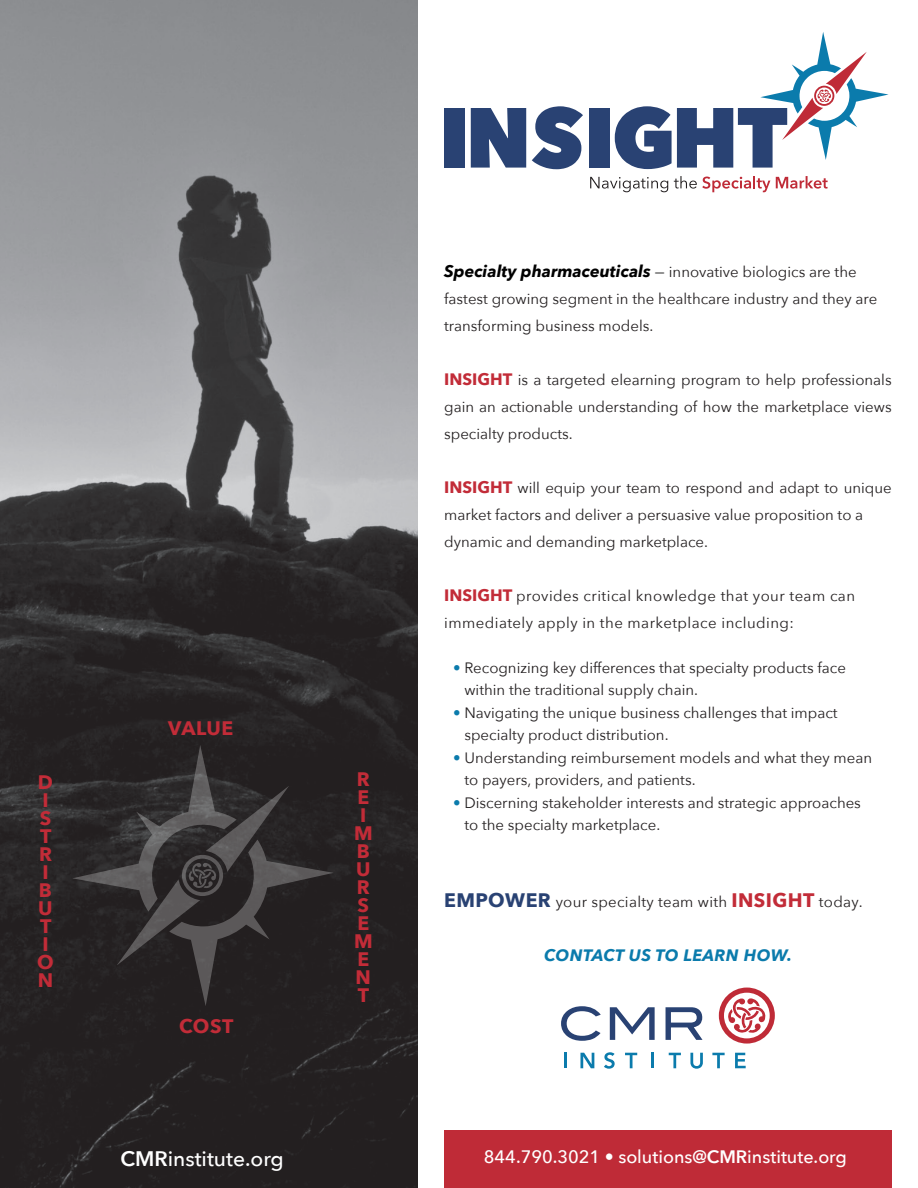
<style>
.page{position:relative;width:918px;height:1188px;background:#fff}
.page>*{position:absolute;margin:0;border:0;box-sizing:border-box;transform-origin:0 0}
.t1{font:500 21px "Avenir Next";color:#fff}
.t2{font:700 19.5px "Avenir Next";letter-spacing:.02em;color:#c22c38}
.t3{font:500 18px "Avenir Next";color:#fff}
.t4{font:italic 700 16.5px "Avenir Next";letter-spacing:.025em;color:#0b7bac}
.t5{font:15px/27px "Avenir Next";color:#231f20}
.t6{font:15px/27px "Avenir Next";letter-spacing:.03em;color:#231f20}
.t7{font:15px "Avenir Next";letter-spacing:.02em;color:#231f20}
.s1{font-weight:600}
.s2{font-weight:700;font-style:italic;font-size:16.5px;color:#000}
.s3{font-size:16.5px;color:#000}
.s4{font-weight:700;font-size:16.5px;color:#c22c38}
.s5{color:#0b7bac}
.s6{font-weight:700;font-size:19.5px;color:#294273}
.s7{font-weight:700;font-size:19.5px;color:#c22c38}
</style>
<div class="page">
<div style="left:444px;top:1131px;width:448px;height:57px;background:#bf2b37"></div>
<hr style="left:564px;top:1053px;width:3px;height:15px;background:#0b7bac">
<svg style="left:580px;top:1053px;width:14px;height:15px"></svg>
<svg style="left:604px;top:1052px;width:11px;height:17px"></svg>
<svg style="left:625px;top:1053px;width:12px;height:15px"></svg>
<svg style="left:652px;top:1053px;width:2px;height:15px"></svg>
<svg style="left:669px;top:1053px;width:12px;height:15px"></svg>
<svg style="left:690px;top:1053px;width:13px;height:16px"></svg>
<svg style="left:712px;top:1053px;width:13px;height:15px"></svg>
<svg style="left:735px;top:1053px;width:11px;height:15px"></svg>
<svg style="left:561px;top:1006px;width:40px;height:35px"></svg>
<svg style="left:610px;top:1007px;width:45px;height:33px"></svg>
<svg style="left:666px;top:1007px;width:37px;height:33px"></svg>
<svg style="left:719px;top:988px;width:56px;height:56px"></svg>
<div style="left:444px;top:108px;width:20px;height:60px;background:#294273"></div>
<svg style="left:471px;top:108px;width:55px;height:60px;background:#495f88"></svg>
<svg style="left:532px;top:106px;width:51px;height:63px"></svg>
<div style="left:589px;top:108px;width:20px;height:60px;background:#294273"></div>
<svg style="left:615px;top:32px;width:274px;height:137px"></svg>
<svg style="left:590px;top:177px;width:78px;height:15px"></svg>
<svg style="left:674px;top:176px;width:96px;height:16px"></svg>
<svg style="left:776px;top:176px;width:52px;height:13px"></svg>
<img style="left:0;top:0;width:418px;height:1188px">
<svg style="left:72px;top:745px;width:262px;height:261px;background:#302c2d"></svg>
<p class="t2" style="left:38px;top:765px;width:17px">D</p>
<p class="t2" style="left:42px;top:783px;width:8px">I</p>
<p class="t2" style="left:40px;top:801px;width:13px">S</p>
<p class="t2" style="left:40px;top:819px;width:13px">T</p>
<p class="t2" style="left:39px;top:837px;width:14px">R</p>
<p class="t2" style="left:42px;top:855px;width:8px">I</p>
<p class="t2" style="left:39px;top:873px;width:14px">B</p>
<p class="t2" style="left:38px;top:891px;width:16px">U</p>
<p class="t2" style="left:40px;top:909px;width:13px">T</p>
<p class="t2" style="left:42px;top:927px;width:8px">I</p>
<p class="t2" style="left:37px;top:945px;width:18px">O</p>
<p class="t2" style="left:38px;top:963px;width:17px">N</p>
<p class="t2" style="left:168px;top:712px;width:67px">VALUE</p>
<p class="t2" style="left:179px;top:1010px;width:56px">COST</p>
<p class="t1" style="left:121px;top:1141px;width:165px"><span class="s1">CMR</span>institute.org</p>
<p class="t2" style="left:357px;top:763px;width:14px">R</p>
<p class="t2" style="left:357px;top:781px;width:13px">E</p>
<p class="t2" style="left:360px;top:799px;width:8px">I</p>
<p class="t2" style="left:354px;top:817px;width:20px">M</p>
<p class="t2" style="left:357px;top:835px;width:14px">B</p>
<p class="t2" style="left:356px;top:853px;width:16px">U</p>
<p class="t2" style="left:357px;top:871px;width:14px">R</p>
<p class="t2" style="left:358px;top:889px;width:13px">S</p>
<p class="t2" style="left:357px;top:907px;width:13px">E</p>
<p class="t2" style="left:354px;top:925px;width:20px">M</p>
<p class="t2" style="left:357px;top:943px;width:13px">E</p>
<p class="t2" style="left:356px;top:961px;width:17px">N</p>
<p class="t2" style="left:358px;top:979px;width:13px">T</p>
<p class="t5" style="left:444px;top:257px;width:435px"><span class="s2">Specialty pharmaceuticals</span> <span class="s3">—</span> innovative biologics are the fastest growing segment in the healthcare industry and they are transforming business models.</p>
<p class="t5" style="left:444px;top:365px;width:449px;text-align:justify"><span class="s4">INSIGHT</span> is a targeted elearning program to help professionals gain an actionable understanding of how the marketplace views specialty products.</p>
<p class="t5" style="left:444px;top:473px;width:449px"><span class="s4">INSIGHT</span> will equip your team to respond and adapt to unique market factors and deliver a persuasive value proposition to a</p>
<p class="t5" style="left:444px;top:527px;width:265px">dynamic and demanding marketplace.</p>
<p class="t6" style="left:444px;top:581px;width:412px"><span class="s4">INSIGHT</span> provides critical knowledge that your team can immediately apply in the marketplace including:</p>
<p class="t5" style="left:464px;top:655px;width:383px;line-height:22.5px;text-indent:-11px"><span class="s5">•</span> Recognizing key differences that specialty products face within the traditional supply chain.</p>
<p class="t5" style="left:464px;top:700px;width:375px;line-height:22.5px;text-indent:-11px"><span class="s5">•</span> Navigating the unique business challenges that impact specialty product distribution.</p>
<p class="t5" style="left:464px;top:745px;width:409px;line-height:22.5px;text-indent:-11px"><span class="s5">•</span> Understanding reimbursement models and what they mean to payers, providers, and patients.</p>
<p class="t5" style="left:464px;top:790px;width:398px;line-height:22.5px;text-indent:-11px"><span class="s5">•</span> Discerning stakeholder interests and strategic approaches to the specialty marketplace.</p>
<p class="t7" style="left:444px;top:889px;width:420px"><span class="s6">EMPOWER</span> your specialty team with <span class="s7">INSIGHT</span> today.</p>
<p class="t4" style="left:544px;top:941px;width:250px">CONTACT US TO LEARN HOW.</p>
<p class="t3" style="left:484px;top:1141px;width:364px">844.790.3021 • solutions@<span class="s1">CMR</span>institute.org</p>
</div>
